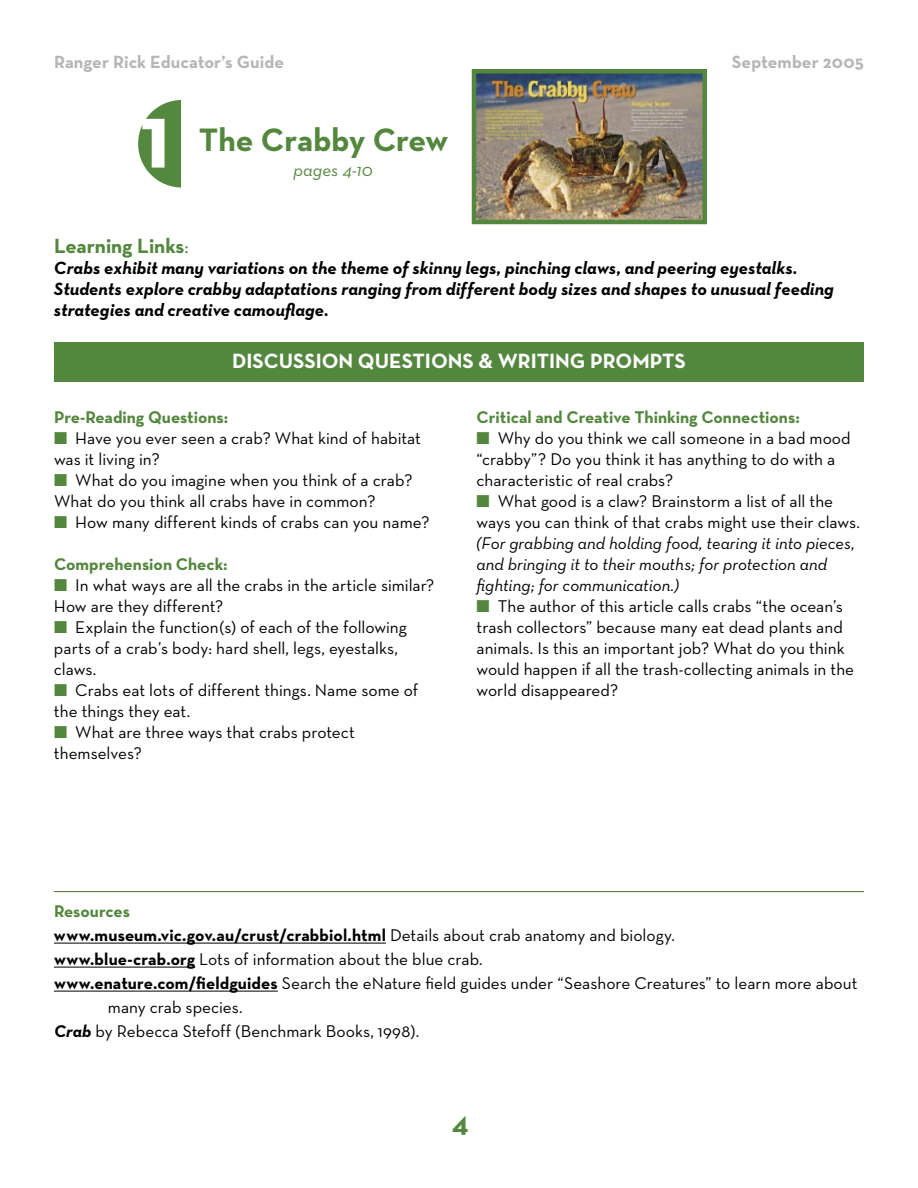
<style>
.page{position:relative;width:918px;height:1188px;background:#fff}
.page>*{position:absolute;margin:0;border:0;box-sizing:border-box;transform-origin:0 0}
.t1{font:700 33px "Neutra Text";letter-spacing:-.005em;color:#54873e}
.t2{font:700 30px "Neutra Text";color:#54873e}
.t3{font:700 21px "Neutra Text";color:#fff}
.t4{font:700 21px "Neutra Text";color:#54873e}
.t5{font:italic 700 18px/21px "Neutra Text";letter-spacing:.005em;color:#000}
.t6{font:700 18px "Neutra Text";letter-spacing:.005em;color:#b6b6b6}
.t7{font:italic 18px "Neutra Text";color:#54873e}
.t8{font:17.25px/21px "Neutra Text";color:#000}
.t9{font:italic 17.25px/21px "Neutra Text";color:#000}
.t10{font:700 17.25px "Neutra Text";color:#54873e}
.t11{font:700 17.25px "Neutra Text";letter-spacing:.005em;color:#000}
.s1{font-weight:400}
.s2{color:#54873e}
.s3{font-weight:700}
.s4{font-weight:700;font-style:italic}
</style>
<div class="page">
<img style="left:477px;top:74px;width:225px;height:145px">
<div style="left:472px;top:69px;width:235px;height:155px;border:4px solid #54873e"></div>
<svg style="left:138px;top:100px;width:42px;height:88px"></svg>
<div style="left:54px;top:342px;width:810px;height:40px;background:#54873e"></div>
<hr style="left:54px;top:943px;width:332px;height:1px;background:#000">
<hr style="left:54px;top:967px;width:141px;height:1px;background:#000">
<hr style="left:54px;top:991px;width:224px;height:1px;background:#000">
<hr style="left:54px;top:891px;width:810px;height:1px;background:#54873e">
<p class="t6" style="left:54px;top:51px;width:232px">Ranger Rick Educator’s Guide</p>
<p class="t6" style="left:732px;top:51px;width:134px">September 2005</p>
<h1 class="t1" style="left:199px;top:119px;width:251px">The Crabby Crew</h1>
<p class="t7" style="left:294px;top:159px;width:81px">pages 4-10</p>
<p class="t4" style="left:54px;top:232px;width:136px">Learning Links<span class="s1">:</span></p>
<p class="t5" style="left:54px;top:257px;width:781px">Crabs exhibit many variations on the theme of skinny legs, pinching claws, and peering eyestalks.<br>Students explore crabby adaptations ranging from different body sizes and shapes to unusual feeding strategies and creative camouflage.</p>
<p class="t3" style="left:232px;top:348px;width:455px">DISCUSSION QUESTIONS &amp; WRITING PROMPTS</p>
<p class="t10" style="left:54px;top:407px;width:176px">Pre-Reading Questions:</p>
<p class="t8" style="left:54px;top:428px;width:369px"><span class="s2">■</span> Have you ever seen a crab? What kind of habitat was it living in?</p>
<p class="t8" style="left:54px;top:470px;width:360px"><span class="s2">■</span> What do you imagine when you think of a crab?<br>What do you think all crabs have in common?</p>
<p class="t8" style="left:54px;top:512px;width:377px"><span class="s2">■</span> How many different kinds of crabs can you name?</p>
<p class="t10" style="left:54px;top:554px;width:175px">Comprehension Check:</p>
<p class="t8" style="left:54px;top:575px;width:382px"><span class="s2">■</span> In what ways are all the crabs in the article similar?<br>How are they different?</p>
<p class="t8" style="left:54px;top:617px;width:355px"><span class="s2">■</span> Explain the function(s) of each of the following parts of a crab’s body: hard shell, legs, eyestalks, claws.</p>
<p class="t8" style="left:54px;top:680px;width:366px"><span class="s2">■</span> Crabs eat lots of different things. Name some of the things they eat.</p>
<p class="t8" style="left:54px;top:722px;width:302px"><span class="s2">■</span> What are three ways that crabs protect themselves?</p>
<p class="t10" style="left:477px;top:407px;width:325px">Critical and Creative Thinking Connections:</p>
<p class="t8" style="left:477px;top:428px;width:376px"><span class="s2">■</span> Why do you think we call someone in a bad mood “crabby”? Do you think it has anything to do with a characteristic of real crabs?</p>
<p class="t8" style="left:477px;top:491px;width:385px"><span class="s2">■</span> What good is a claw? Brainstorm a list of all the ways you can think of that crabs might use their claws.</p>
<p class="t9" style="left:477px;top:533px;width:380px">(For grabbing and holding food, tearing it into pieces, and bringing it to their mouths; for protection and fighting; for communication.)</p>
<p class="t8" style="left:477px;top:596px;width:379px"><span class="s2">■</span> The author of this article calls crabs “the ocean’s trash collectors” because many eat dead plants and animals. Is this an important job? What do you think would happen if all the trash-collecting animals in the world disappeared?</p>
<p class="t10" style="left:54px;top:900px;width:78px">Resources</p>
<p class="t11" style="left:54px;top:924px;width:623px">www.museum.vic.gov.au/crust/crabbiol.html <span class="s1">Details about crab anatomy and biology.</span></p>
<p class="t8" style="left:54px;top:948px;width:430px"><span class="s3">www.blue-crab.org</span> Lots of information about the blue crab.</p>
<p class="t8" style="left:54px;top:972px;width:805px"><span class="s3">www.enature.com/fieldguides</span> Search the eNature field guides under “Seashore Creatures” to learn more about</p>
<p class="t8" style="left:108px;top:996px;width:136px">many crab species.</p>
<p class="t8" style="left:54px;top:1020px;width:367px"><span class="s4">Crab</span> by Rebecca Stefoff (Benchmark Books, 1998).</p>
<h2 class="t2" style="left:452px;top:1103px;width:18px">4</h2>
</div>
